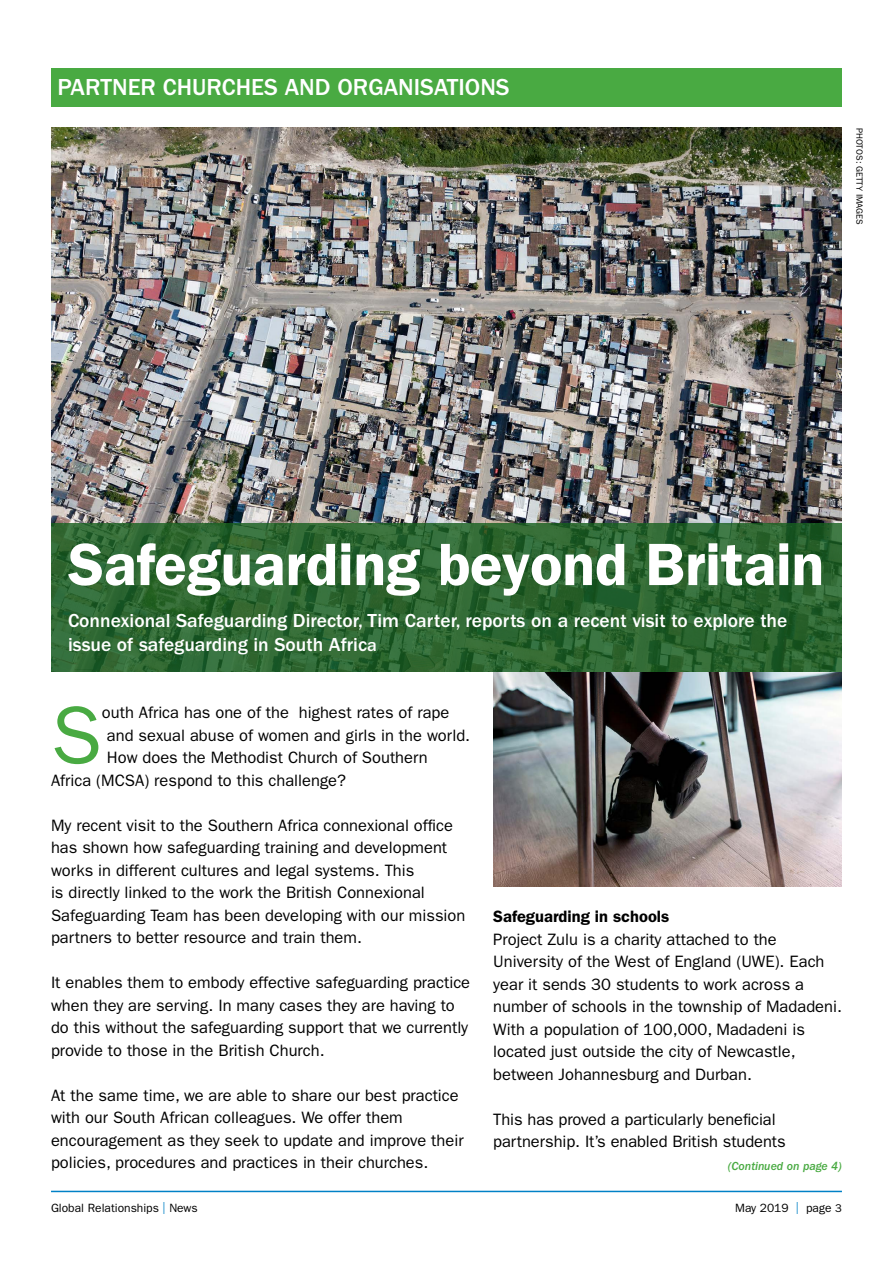
<style>
.page{position:relative;width:893px;height:1263px;background:#fff}
.page>*{position:absolute;margin:0;border:0;box-sizing:border-box;transform-origin:0 0}
.t1{font:82.05px "Franklin Gothic";color:#49aa42}
.t2{font:600 60px "Franklin Gothic";color:#fff}
.t3{font:500 24px "Franklin Gothic";color:#fff}
.t4{font:500 19.5px/24px "Franklin Gothic";color:#fff}
.t5{font:16.5px/22.5px "Franklin Gothic";color:#000}
.t6{font:600 16.5px "Franklin Gothic";color:#000}
.t7{font:12px "Franklin Gothic";color:#000}
.t8{font:italic 500 12px "Franklin Gothic";color:#49aa42}
.t9{font:9px "Franklin Gothic";color:#000}
.s1{font-size:18px}
.s2{color:#0081c6}
.s3{font-size:11.25px}
</style>
<div class="page">
<hr style="left:51px;top:1191px;width:791px;height:1px;background:#0081c6">
<img style="left:493px;top:672px;width:349px;height:215px">
<div style="left:51px;top:68px;width:791px;height:38px;background:#49aa42"></div>
<img style="left:51px;top:128px;width:790px;height:395px">
<svg style="left:51px;top:523px;width:791px;height:149px;background:#2c6531"></svg>
<h3 class="t3" style="left:57px;top:73px;width:454px">PARTNER CHURCHES AND ORGANISATIONS</h3>
<p class="t9" style="left:865px;top:128px;width:99px;rotate:90deg">PHOTOS: GETTY IMAGES</p>
<h2 class="t2" style="left:68px;top:529px;width:757px">Safeguarding beyond Britain</h2>
<p class="t4" style="left:68px;top:609px;width:721px">Connexional Safeguarding Director, Tim Carter, reports on a recent visit to explore the issue of safeguarding in South Afric<span class="s1">a</span></p>
<h1 class="t1" style="left:51px;top:688px;width:52px">S</h1>
<p class="t5" style="left:102px;top:701px;width:349px">outh Africa has one of the highest rates of rape</p>
<p class="t5" style="left:107px;top:724px;width:365px">and sexual abuse of women and girls in the world.</p>
<p class="t5" style="left:107px;top:746px;width:322px">How does the Methodist Church of Southern</p>
<p class="t5" style="left:51px;top:769px;width:297px">Africa (MCSA) respond to this challenge?</p>
<p class="t5" style="left:51px;top:814px;width:416px">My recent visit to the Southern Africa connexional office has shown how safeguarding training and development works in different cultures and legal systems. This<br>is directly linked to the work the British Connexional Safeguarding Team has been developing with our mission partners to better resource and train them.</p>
<p class="t5" style="left:51px;top:972px;width:421px">It enables them to embody effective safeguarding practice when they are serving. In many cases they are having to do this without the safeguarding support that we currently provide to those in the British Church.</p>
<p class="t5" style="left:51px;top:1084px;width:414px">At the same time, we are able to share our best practice with our South African colleagues. We offer them encouragement as they seek to update and improve their policies, procedures and practices in their churches.</p>
<p class="t6" style="left:493px;top:907px;width:178px">Safeguarding in schools</p>
<p class="t5" style="left:493px;top:928px;width:350px">Project Zulu is a charity attached to the University of the West of England (UWE). Each year it sends 30 students to work across a number of schools in the township of Madadeni.<br>With a population of 100,000, Madadeni is located just outside the city of Newcastle, between Johannesburg and Durban.</p>
<p class="t5" style="left:493px;top:1108px;width:294px">This has proved a particularly beneficial partnership. It’s enabled British students</p>
<p class="t8" style="left:728px;top:1159px;width:116px">(Continued on page 4)</p>
<p class="t7" style="left:51px;top:1201px;width:148px">Global Relationships <span class="s2">|</span> News</p>
<p class="t7" style="left:735px;top:1201px;width:108px">May 2019 <span class="s2">|</span> page <span class="s3">3</span></p>
</div>
